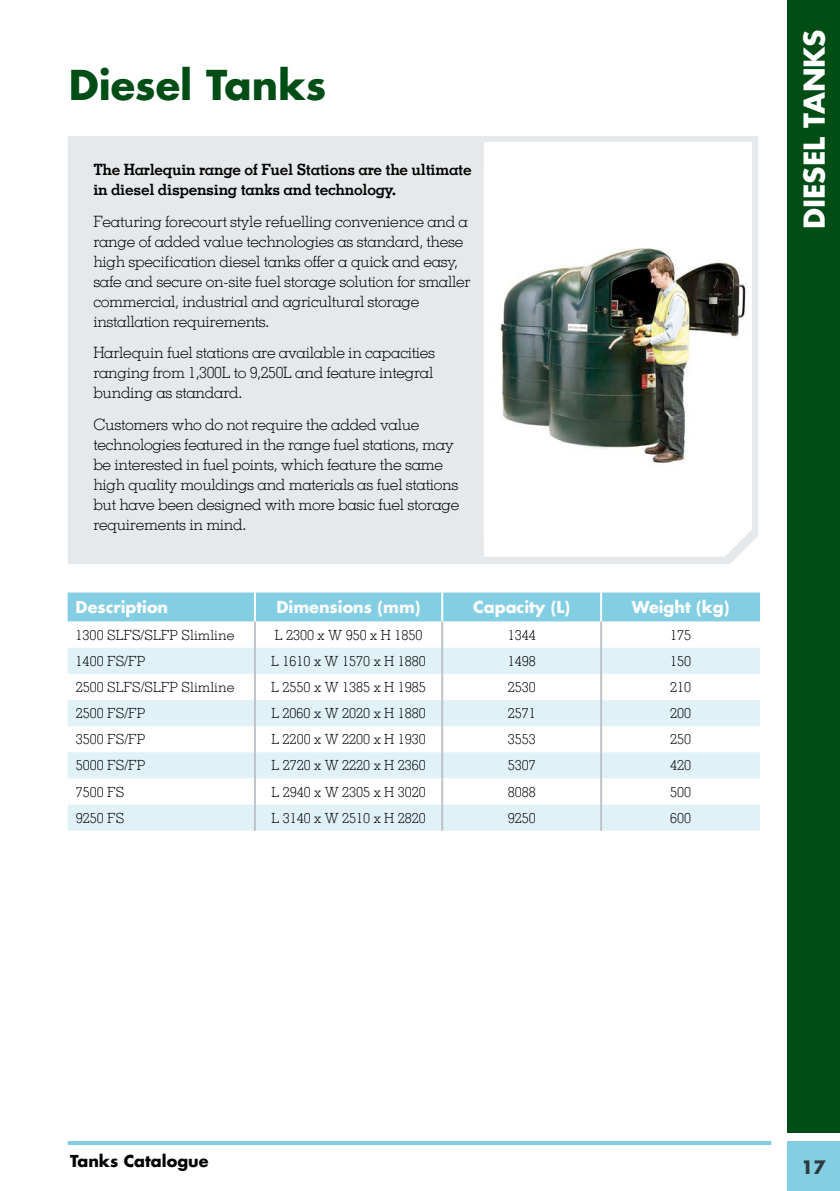
<style>
.page{position:relative;width:840px;height:1191px;background:#fff}
.page>*{position:absolute;margin:0;border:0;box-sizing:border-box;transform-origin:0 0}
.t1{font:700 40px "Futura";color:#004d16}
.t2{font:700 28px "Futura";color:#fff}
.t3{font:700 18px "Futura";color:#2b3a3d}
.t4{font:700 16px "Futura";color:#fff}
.t5{font:700 16px "Futura";color:#000}
.t6{font:300 15.6px/20px "Memphis LT";letter-spacing:-.02em;color:#000}
.t7{font:700 15.6px/20px "Memphis LT";letter-spacing:-.02em;color:#000}
.t8{font:300 14px "Memphis LT";color:#000}
</style>
<div class="page">
<hr style="left:68px;top:1141px;width:703px;height:4px;background:#83cee3">
<div style="left:786px;top:1141px;width:53px;height:50px;background:#83cee3"></div>
<div style="left:786px;top:0;width:53px;height:1132px;background:#004d16"></div>
<div style="left:68px;top:136px;width:689px;height:428px;background:#e6e9eb"></div>
<svg style="left:483px;top:142px;width:268px;height:414px"></svg>
<img style="left:483px;top:168px;width:268px;height:363px">
<div style="left:68px;top:592px;width:691px;height:29px;background:#83cee3"></div>
<svg style="left:68px;top:648px;width:691px;height:182px;fill:#e0f2f8"></svg>
<hr style="left:254px;top:621px;width:2px;height:27px;background:#bcc2c7">
<hr style="left:441px;top:621px;width:2px;height:27px;background:#bcc2c7">
<hr style="left:599px;top:621px;width:2px;height:27px;background:#bcc2c7">
<hr style="left:254px;top:648px;width:2px;height:26px;background:#bcc2c7">
<hr style="left:441px;top:648px;width:2px;height:26px;background:#bcc2c7">
<hr style="left:599px;top:648px;width:2px;height:26px;background:#bcc2c7">
<hr style="left:254px;top:674px;width:2px;height:26px;background:#bcc2c7">
<hr style="left:441px;top:674px;width:2px;height:26px;background:#bcc2c7">
<hr style="left:599px;top:674px;width:2px;height:26px;background:#bcc2c7">
<hr style="left:254px;top:700px;width:2px;height:26px;background:#bcc2c7">
<hr style="left:441px;top:700px;width:2px;height:26px;background:#bcc2c7">
<hr style="left:599px;top:700px;width:2px;height:26px;background:#bcc2c7">
<hr style="left:254px;top:726px;width:2px;height:26px;background:#bcc2c7">
<hr style="left:441px;top:726px;width:2px;height:26px;background:#bcc2c7">
<hr style="left:599px;top:726px;width:2px;height:26px;background:#bcc2c7">
<hr style="left:254px;top:752px;width:2px;height:26px;background:#bcc2c7">
<hr style="left:441px;top:752px;width:2px;height:26px;background:#bcc2c7">
<hr style="left:599px;top:752px;width:2px;height:26px;background:#bcc2c7">
<hr style="left:254px;top:778px;width:2px;height:26px;background:#bcc2c7">
<hr style="left:441px;top:778px;width:2px;height:26px;background:#bcc2c7">
<hr style="left:599px;top:778px;width:2px;height:26px;background:#bcc2c7">
<hr style="left:254px;top:804px;width:2px;height:26px;background:#bcc2c7">
<hr style="left:441px;top:804px;width:2px;height:26px;background:#bcc2c7">
<hr style="left:599px;top:804px;width:2px;height:26px;background:#bcc2c7">
<hr style="left:254px;top:592px;width:2px;height:29px;background:#fff">
<hr style="left:441px;top:592px;width:2px;height:29px;background:#fff">
<hr style="left:599px;top:592px;width:2px;height:29px;background:#fff">
<h1 class="t1" style="left:69px;top:57px;width:259px">Diesel Tanks</h1>
<p class="t7" style="left:93px;top:160px;width:380px">The Harlequin range of Fuel Stations are the ultimate in diesel dispensing tanks and technology.</p>
<p class="t6" style="left:93px;top:211px;width:378px">Featuring forecourt style refuelling convenience and a range of added value technologies as standard, these high specification diesel tanks offer a quick and easy, safe and secure on-site fuel storage solution for smaller commercial, industrial and agricultural storage installation requirements.</p>
<p class="t6" style="left:93px;top:343px;width:343px;text-align:justify">Harlequin fuel stations are available in capacities ranging from 1,300L to 9,250L and feature integral bunding as standard.</p>
<p class="t6" style="left:93px;top:414px;width:367px">Customers who do not require the added value technologies featured in the range fuel stations, may be interested in fuel points, which feature the same high quality mouldings and materials as fuel stations but have been designed with more basic fuel storage requirements in mind.</p>
<p class="t4" style="left:76px;top:596px;width:94px">Description</p>
<p class="t4" style="left:276px;top:596px;width:145px">Dimensions (mm)</p>
<p class="t4" style="left:473px;top:596px;width:98px">Capacity (L)</p>
<p class="t4" style="left:631px;top:596px;width:99px">Weight (kg)</p>
<p class="t8" style="left:76px;top:626px;width:160px">1300 SLFS/SLFP Slimline</p>
<p class="t8" style="left:274px;top:626px;width:149px">L 2300 x W 950 x H 1850</p>
<p class="t8" style="left:507px;top:626px;width:29px">1344</p>
<p class="t8" style="left:669px;top:626px;width:22px">175</p>
<p class="t8" style="left:76px;top:652px;width:71px">1400 FS/FP</p>
<p class="t8" style="left:271px;top:652px;width:156px">L 1610 x W 1570 x H 1880</p>
<p class="t8" style="left:507px;top:652px;width:29px">1498</p>
<p class="t8" style="left:669px;top:652px;width:22px">150</p>
<p class="t8" style="left:76px;top:678px;width:160px">2500 SLFS/SLFP Slimline</p>
<p class="t8" style="left:271px;top:678px;width:156px">L 2550 x W 1385 x H 1985</p>
<p class="t8" style="left:507px;top:678px;width:29px">2530</p>
<p class="t8" style="left:669px;top:678px;width:22px">210</p>
<p class="t8" style="left:76px;top:704px;width:71px">2500 FS/FP</p>
<p class="t8" style="left:271px;top:704px;width:156px">L 2060 x W 2020 x H 1880</p>
<p class="t8" style="left:507px;top:704px;width:29px">2571</p>
<p class="t8" style="left:669px;top:704px;width:22px">200</p>
<p class="t8" style="left:76px;top:731px;width:71px">3500 FS/FP</p>
<p class="t8" style="left:271px;top:731px;width:156px">L 2200 x W 2200 x H 1930</p>
<p class="t8" style="left:507px;top:731px;width:29px">3553</p>
<p class="t8" style="left:669px;top:731px;width:22px">250</p>
<p class="t8" style="left:76px;top:757px;width:71px">5000 FS/FP</p>
<p class="t8" style="left:271px;top:757px;width:156px">L 2720 x W 2220 x H 2360</p>
<p class="t8" style="left:507px;top:757px;width:29px">5307</p>
<p class="t8" style="left:669px;top:757px;width:22px">420</p>
<p class="t8" style="left:76px;top:783px;width:50px">7500 FS</p>
<p class="t8" style="left:271px;top:783px;width:156px">L 2940 x W 2305 x H 3020</p>
<p class="t8" style="left:507px;top:783px;width:29px">8088</p>
<p class="t8" style="left:669px;top:783px;width:22px">500</p>
<p class="t8" style="left:76px;top:809px;width:50px">9250 FS</p>
<p class="t8" style="left:271px;top:809px;width:156px">L 3140 x W 2510 x H 2820</p>
<p class="t8" style="left:507px;top:809px;width:29px">9250</p>
<p class="t8" style="left:669px;top:809px;width:22px">600</p>
<h2 class="t2" style="left:794px;top:229px;width:201px;rotate:-90deg">DIESEL TANKS</h2>
<p class="t5" style="left:70px;top:1150px;width:140px">Tanks Catalogue</p>
<p class="t3" style="left:800px;top:1154px;width:26px">17</p>
</div>
